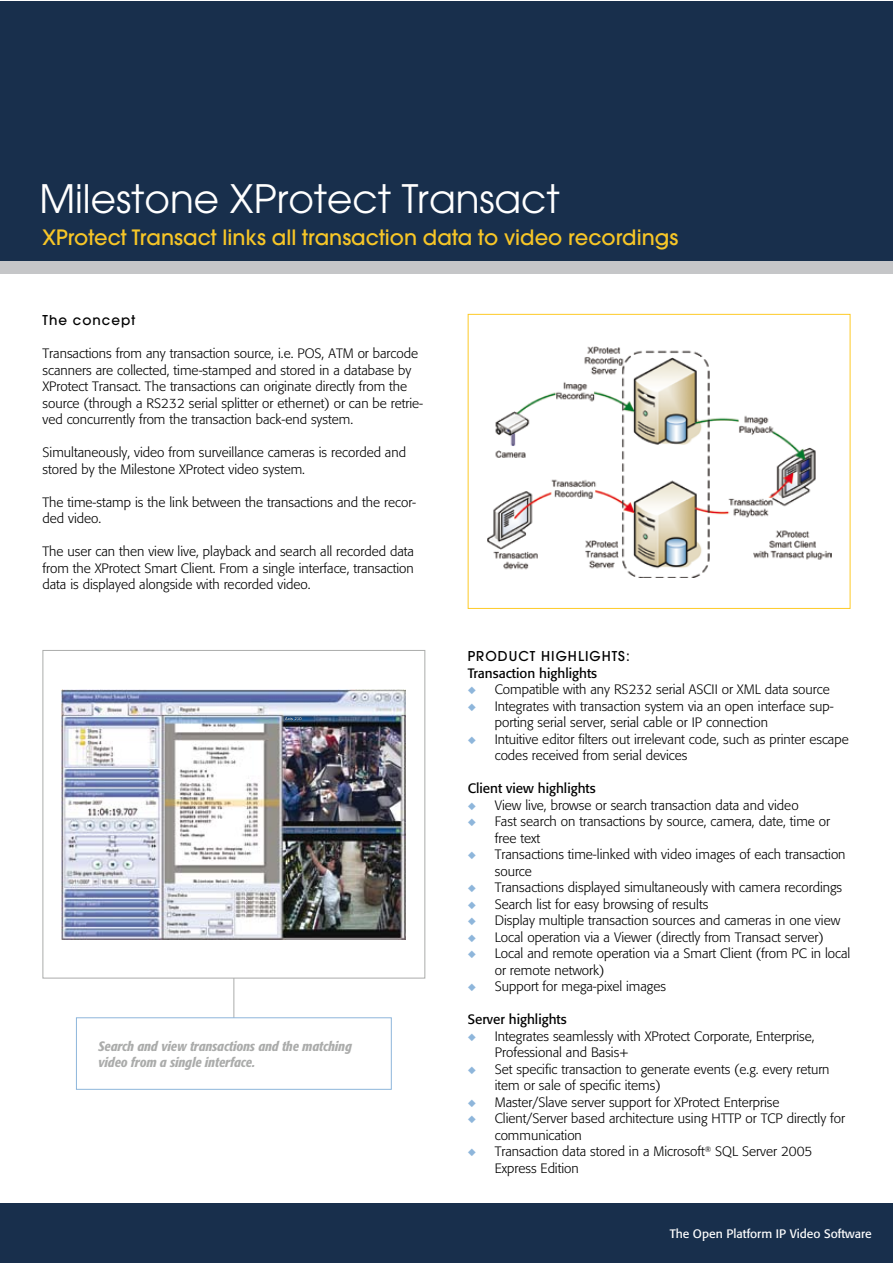
<style>
.page{position:relative;width:893px;height:1263px;background:#fff}
.page>*{position:absolute;margin:0;border:0;box-sizing:border-box;transform-origin:0 0}
.t1{font:39px "Avant Garde";color:#fff}
.t2{font:500 21px "Avant Garde";color:#f7c627}
.t3{font:300 13.5px/16.5px "Formata";color:#000}
.t4{font:italic 500 condensed 13.5px/16.5px "Formata";color:#abacab}
.t5{font:13.5px "Formata";color:#000}
.t6{font:500 13.5px "Avant Garde";letter-spacing:.075em;color:#000}
.t7{font:12.15px "Formata";color:#fff}
</style>
<div class="page">
<div style="left:0;top:1px;width:892px;height:261px;background:#182f4c"></div>
<div style="left:0;top:1203px;width:892px;height:60px;background:#182f4c"></div>
<div style="left:0;top:261px;width:892px;height:13px;background:#c5c6c8"></div>
<img style="left:487px;top:346px;width:344px;height:232px">
<div style="left:468px;top:314px;width:382px;height:295px;border:1px solid #feca27"></div>
<hr style="left:233px;top:973px;width:1px;height:100px;background:#abacab">
<img style="left:62px;top:689px;width:344px;height:250px">
<img style="left:285px;top:717px;width:16px;height:3px">
<div style="left:43px;top:650px;width:382px;height:328px;border:1px solid #abacab"></div>
<div style="left:76px;top:1017px;width:316px;height:73px;border:1px solid #8eb6db"></div>
<h1 class="t1" style="left:39px;top:176px;width:522px">Milestone XProtect Transact</h1>
<h2 class="t2" style="left:43px;top:224px;width:637px">XProtect Transact links all transaction data to video recordings</h2>
<p class="t6" style="left:43px;top:312px;width:94px">The concept</p>
<p class="t3" style="left:43px;top:345px;width:382px">Transactions from any transaction source, i.e. POS, ATM or barcode scanners are collected, time-stamped and stored in a database by XProtect Transact. The transactions can originate directly from the source (through a RS232 serial splitter or ethernet) or can be retrie&shy;ved concurrently from the transaction back-end system.</p>
<p class="t3" style="left:43px;top:444px;width:365px">Simultaneously, video from surveillance cameras is recorded and stored by the Milestone XProtect video system.</p>
<p class="t3" style="left:43px;top:494px;width:375px">The time-stamp is the link between the transactions and the recor&shy;ded video.</p>
<p class="t3" style="left:43px;top:543px;width:373px;text-align:justify">The user can then view live, playback and search all recorded data from the XProtect Smart Client. From a single interface, transaction data is displayed alongside with recorded video.</p>
<p class="t4" style="left:98px;top:1037px;width:255px">Search and view transactions and the matching video from a single interface.</p>
<p class="t6" style="left:468px;top:648px;width:164px">PRODUCT HIGHLIGHTS:</p>
<p class="t5" style="left:468px;top:665px;width:131px">Transaction highlights</p>
<p class="t3" style="left:495px;top:681px;width:355px">Compatible with any RS232 serial ASCII or XML data source Integrates with transaction system via an open interface sup&shy;porting serial server, serial cable or IP connection<br>Intuitive editor filters out irrelevant code, such as printer escape codes received from serial devices</p>
<p class="t5" style="left:468px;top:780px;width:129px">Client view highlights</p>
<p class="t3" style="left:495px;top:797px;width:357px">View live, browse or search transaction data and video<br>Fast search on transactions by source, camera, date, time or free text<br>Transactions time-linked with video images of each transaction source<br>Transactions displayed simultaneously with camera recordings Search list for easy browsing of results<br>Display multiple transaction sources and cameras in one view Local operation via a Viewer (directly from Transact server)<br>Local and remote operation via a Smart Client (from PC in local or remote network)<br>Support for mega-pixel images</p>
<p class="t5" style="left:468px;top:1011px;width:100px">Server highlights</p>
<p class="t3" style="left:495px;top:1028px;width:352px">Integrates seamlessly with XProtect Corporate, Enterprise, Professional and Basis+<br>Set specific transaction to generate events (e.g. every return item or sale of specific items)<br>Master/Slave server support for XProtect Enterprise Client/Server based architecture using HTTP or TCP directly for communication<br>Transaction data stored in a Microsoft<sup>®</sup> SQL Server 2005<br>Express Edition</p>
<p class="t7" style="left:670px;top:1226px;width:203px">The Open Platform IP Video Software</p>
</div>
